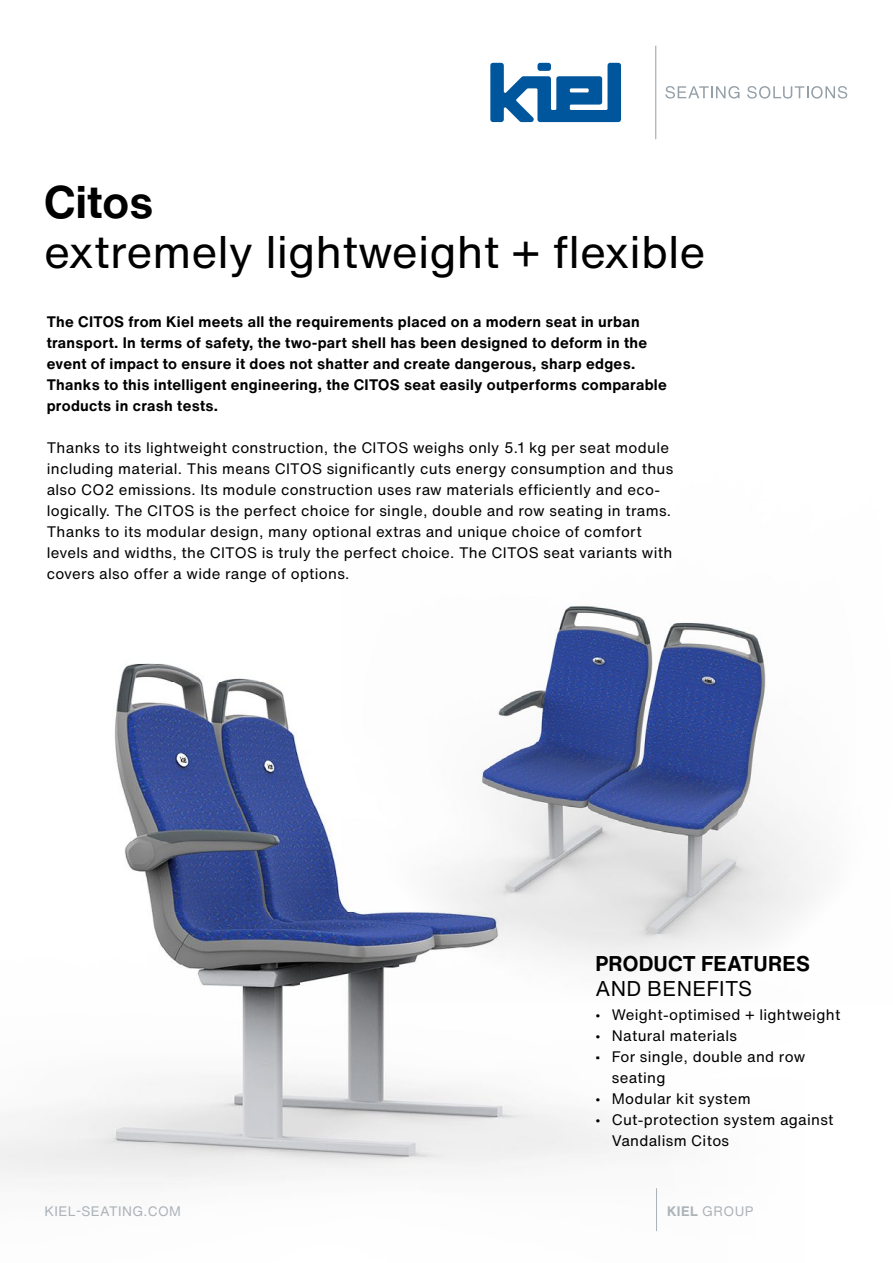
<style>
.page{position:relative;width:893px;height:1263px;background:#fff}
.page>*{position:absolute;margin:0;border:0;box-sizing:border-box;transform-origin:0 0}
.t1{font:45px "Helvetica Now Text";color:#000}
.t2{font:700 45px "Helvetica Now Text";color:#000}
.t3{font:700 21px "Helvetica Now Text";letter-spacing:.01em;color:#000}
.t4{font:21px "Helvetica Now Text";letter-spacing:.01em;color:#000}
.t5{font:15px/21px "Helvetica Now Text";letter-spacing:.02em;color:#000}
.t6{font:700 15px/21px "Helvetica Now Text";letter-spacing:.02em;color:#000}
.t7{font:13.5px "Helvetica Now Text";letter-spacing:.03em;color:#aeb6bb}
.s1{font-weight:700}
</style>
<div class="page">
<svg style="left:490px;top:63px;width:131px;height:59px"></svg>
<svg style="left:665px;top:86px;width:74px;height:13px"></svg>
<svg style="left:747px;top:86px;width:100px;height:13px"></svg>
<hr style="left:655px;top:46px;width:1px;height:93px;background:#949fa7">
<img style="left:0;top:606px;width:804px;height:626px">
<h1 class="t2" style="left:44px;top:168px;width:111px">Citos</h1>
<h1 class="t1" style="left:44px;top:218px;width:663px">extremely lightweight + flexible</h1>
<p class="t6" style="left:47px;top:311px;width:622px">The CITOS from Kiel meets all the requirements placed on a modern seat in urban transport. In terms of safety, the two-part shell has been designed to deform in the event of impact to ensure it does not shatter and create dangerous, sharp edges.<br>Thanks to this intelligent engineering, the CITOS seat easily outperforms comparable products in crash tests.</p>
<p class="t5" style="left:47px;top:437px;width:628px">Thanks to its lightweight construction, the CITOS weighs only 5.1 kg per seat module including material. This means CITOS significantly cuts energy consumption and thus also CO2 emissions. Its module construction uses raw materials efficiently and eco&shy;logically. The CITOS is the perfect choice for single, double and row seating in trams.<br>Thanks to its modular design, many optional extras and unique choice of comfort levels and widths, the CITOS is truly the perfect choice. The CITOS seat variants with covers also offer a wide range of options.</p>
<h2 class="t3" style="left:595px;top:948px;width:216px">PRODUCT FEATURES</h2>
<h2 class="t4" style="left:595px;top:973px;width:158px">AND BENEFITS</h2>
<p class="t5" style="left:595px;top:1004px;width:247px">∙ Weight-optimised + lightweight ∙ Natural materials</p>
<p class="t5" style="left:595px;top:1046px;width:211px">• For single, double and row</p>
<p class="t5" style="left:612px;top:1067px;width:55px">seating</p>
<p class="t5" style="left:595px;top:1088px;width:157px">∙ Modular kit system</p>
<p class="t5" style="left:595px;top:1109px;width:240px">∙ Cut-protection system against</p>
<p class="t5" style="left:612px;top:1130px;width:119px">Vandalism Citos</p>
<p class="t7" style="left:44px;top:1200px;width:138px">KIEL-SEATING.COM</p>
<p class="t7" style="left:667px;top:1200px;width:88px"><span class="s1">KIEL</span> GROUP</p>
</div>
